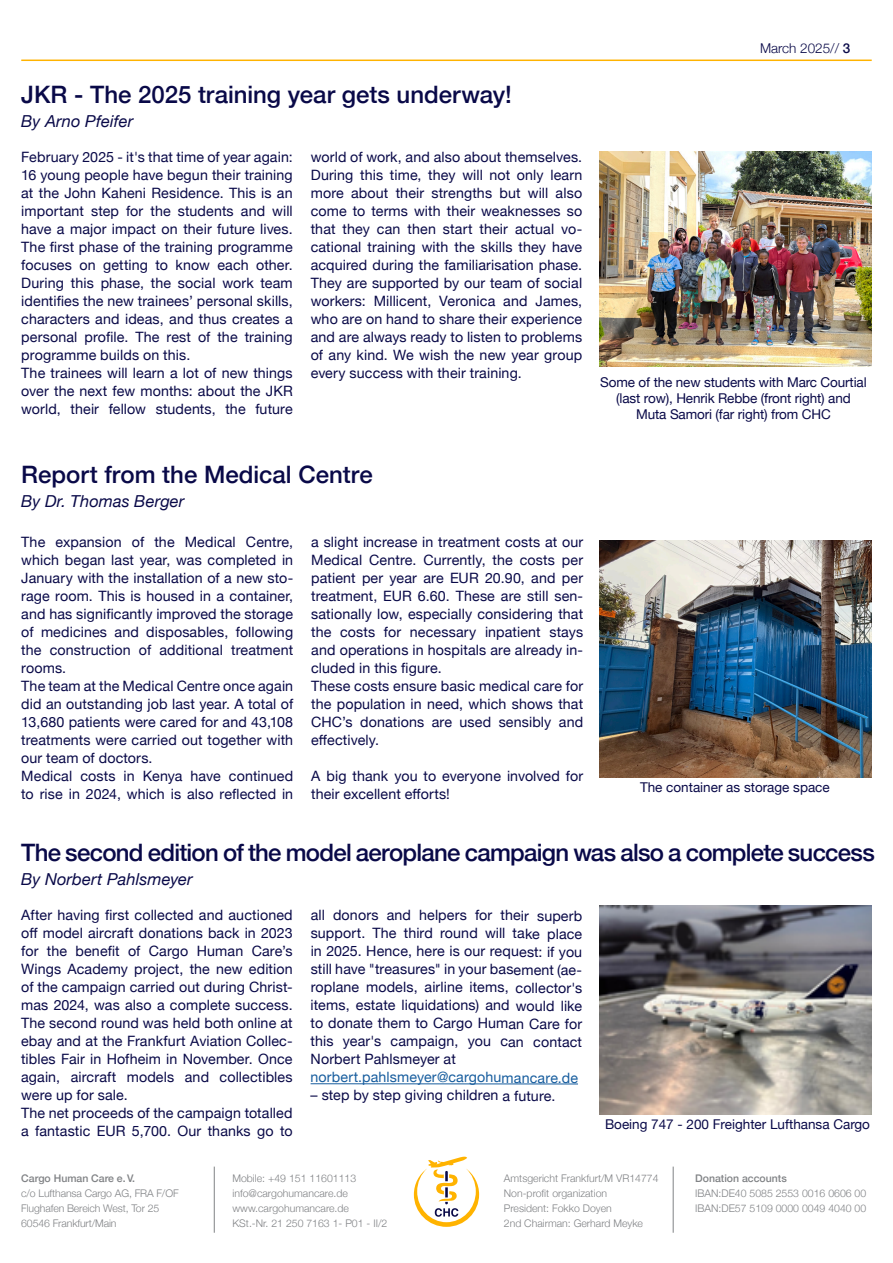
<style>
.page{position:relative;width:893px;height:1263px;background:#fff}
.page>*{position:absolute;margin:0;border:0;box-sizing:border-box;transform-origin:0 0}
.Fließtext{font:500 24px "Helvetica Neue";letter-spacing:-.025em;color:#090948}
.Fließtext-2{font:500 24px "Helvetica Neue";color:#090948}
.Fließtext-3{font:italic 16.5px "Helvetica Neue";letter-spacing:.005em;color:#090948}
.Fließtext-4{font:14.25px/18px "Helvetica Neue";letter-spacing:.01em;color:#090948;text-align:justify}
.Fließtext-5{font:14.25px "Helvetica Neue";letter-spacing:.01em;color:#175d9e}
.t1{font:13.5px/16.2px "Helvetica Neue";letter-spacing:-.01em;color:#090948;text-align:center}
.t2{font:300 13.5px "Helvetica Neue";color:#090948}
.t3{font:300 10.5px/15px "Helvetica Neue";color:#808285}
.t4{font:500 10.5px "Helvetica Neue";color:#808285}
.s1{font-weight:500}
</style>
<div class="page">
<hr style="left:311px;top:1083px;width:267px;height:1px;background:#175d9e">
<img style="left:600px;top:905px;width:272px;height:209px">
<img style="left:600px;top:152px;width:272px;height:215px">
<img style="left:600px;top:540px;width:272px;height:238px">
<hr style="left:214px;top:1166px;width:1px;height:67px;background:#808285">
<hr style="left:673px;top:1166px;width:1px;height:67px;background:#808285">
<svg style="left:414px;top:1156px;width:65px;height:71px"></svg>
<hr style="left:21px;top:60px;width:851px;height:1px;background:#ffb300">
<p class="Fließtext-2" style="left:21px;top:75px;width:492px">JKR - The 2025 training year gets underway!</p>
<p class="Fließtext-3" style="left:21px;top:109px;width:113px">By Arno Pfeifer</p>
<p class="Fließtext-4" style="left:21px;top:149px;width:273px">February 2025 - it's that time of year again:<br>16 young people have begun their training at the John Kaheni Residence. This is an important step for the students and will have a major impact on their future lives.<br>The first phase of the training programme focuses on getting to know each other.<br>During this phase, the social work team identifies the new trainees’ personal skills, characters and ideas, and thus creates a personal profile. The rest of the training programme builds on this.</p>
<p class="Fließtext-4" style="left:21px;top:365px;width:273px">The trainees will learn a lot of new things over the next few months: about the JKR world, their fellow students, the future</p>
<p class="Fließtext-4" style="left:311px;top:149px;width:273px">world of work, and also about themselves.<br>During this time, they will not only learn more about their strengths but will also come to terms with their weaknesses so that they can then start their actual vo&shy;cational training with the skills they have acquired during the familiarisation phase.<br>They are supported by our team of social workers: Millicent, Veronica and James, who are on hand to share their experience and are always ready to listen to problems of any kind. We wish the new year group every success with their training.</p>
<p class="Fließtext-2" style="left:21px;top:455px;width:353px">Report from the Medical Centre</p>
<p class="Fließtext-3" style="left:21px;top:489px;width:165px">By Dr. Thomas Berger</p>
<p class="Fließtext-4" style="left:21px;top:534px;width:273px">The expansion of the Medical Centre, which began last year, was completed in January with the installation of a new sto&shy;rage room. This is housed in a container, and has significantly improved the storage of medicines and disposables, following the construction of additional treatment rooms.</p>
<p class="Fließtext-4" style="left:21px;top:678px;width:273px">The team at the Medical Centre once again did an outstanding job last year. A total of 13,680 patients were cared for and 43,108 treatments were carried out together with our team of doctors.</p>
<p class="Fließtext-4" style="left:21px;top:768px;width:273px">Medical costs in Kenya have continued to rise in 2024, which is also reflected in</p>
<p class="Fließtext-4" style="left:311px;top:534px;width:273px">a slight increase in treatment costs at our Medical Centre. Currently, the costs per patient per year are EUR 20.90, and per treatment, EUR 6.60. These are still sen&shy;sationally low, especially considering that the costs for necessary inpatient stays and operations in hospitals are already in&shy;cluded in this figure.</p>
<p class="Fließtext-4" style="left:311px;top:678px;width:273px">These costs ensure basic medical care for the population in need, which shows that CHC’s donations are used sensibly and effectively.</p>
<p class="Fließtext-4" style="left:311px;top:768px;width:273px">A big thank you to everyone involved for their excellent efforts!</p>
<p class="t2" style="left:760px;top:37px;width:92px">March 2025// <span class="s1">3</span></p>
<p class="t1" style="left:600px;top:375px;width:268px">Some of the new students with Marc Courtial (last row), Henrik Rebbe (front right) and</p>
<p class="t1" style="left:636px;top:407px;width:196px">Muta Samori (far right) from CHC</p>
<p class="t1" style="left:640px;top:780px;width:191px">The container as storage space</p>
<p class="Fließtext" style="left:21px;top:833px;width:855px">The second edition of the model aeroplane campaign was also a complete success</p>
<p class="Fließtext-3" style="left:21px;top:868px;width:173px">By Norbert Pahlsmeyer</p>
<p class="Fließtext-4" style="left:21px;top:907px;width:273px">After having first collected and auctioned off model aircraft donations back in 2023 for the benefit of Cargo Human Care’s Wings Academy project, the new edition of the campaign carried out during Christ&shy;mas 2024, was also a complete success.<br>The second round was held both online at ebay and at the Frankfurt Aviation Collec&shy;tibles Fair in Hofheim in November. Once again, aircraft models and collectibles were up for sale.</p>
<p class="Fließtext-4" style="left:21px;top:1105px;width:273px">The net proceeds of the campaign totalled a fantastic EUR 5,700. Our thanks go to</p>
<p class="Fließtext-4" style="left:311px;top:907px;width:273px">all donors and helpers for their superb support. The third round will take place in 2025. Hence, here is our request: if you still have "treasures" in your basement (ae&shy;roplane models, airline items, collector's items, estate liquidations) and would like to donate them to Cargo Human Care for this year's campaign, you can contact Norbert Pahlsmeyer at</p>
<p class="Fließtext-5" style="left:311px;top:1067px;width:269px">norbert.pahlsmeyer@cargohumancare.de</p>
<p class="Fließtext-4" style="left:311px;top:1087px;width:246px">– step by step giving children a future.</p>
<p class="t1" style="left:605px;top:1116px;width:266px">Boeing 747 - 200 Freighter Lufthansa Cargo</p>
<p class="t4" style="left:21px;top:1169px;width:115px">Cargo Human Care e.V.</p>
<p class="t3" style="left:21px;top:1184px;width:159px">c/o Lufthansa Cargo AG, FRA F/OF<br>Flughafen Bereich West, Tor 25<br>60546 Frankfurt/Main</p>
<p class="t3" style="left:232px;top:1170px;width:156px">Mobile: +49 151 11601113 info@cargohumancare.de www.cargohumancare.de<br>KSt.-Nr. 21 250 7163 1- P01 - II/2</p>
<p class="t3" style="left:504px;top:1170px;width:156px">Amtsgericht Frankfurt/M VR14774<br>Non-profit organization<br>President: Fokko Doyen<br>2nd Chairman: Gerhard Meyke</p>
<p class="t4" style="left:695px;top:1169px;width:93px">Donation accounts</p>
<p class="t3" style="left:695px;top:1185px;width:173px">IBAN:DE40 5085 2553 0016 0606 00<br>IBAN:DE57 5109 0000 0049 4040 00</p>
</div>
